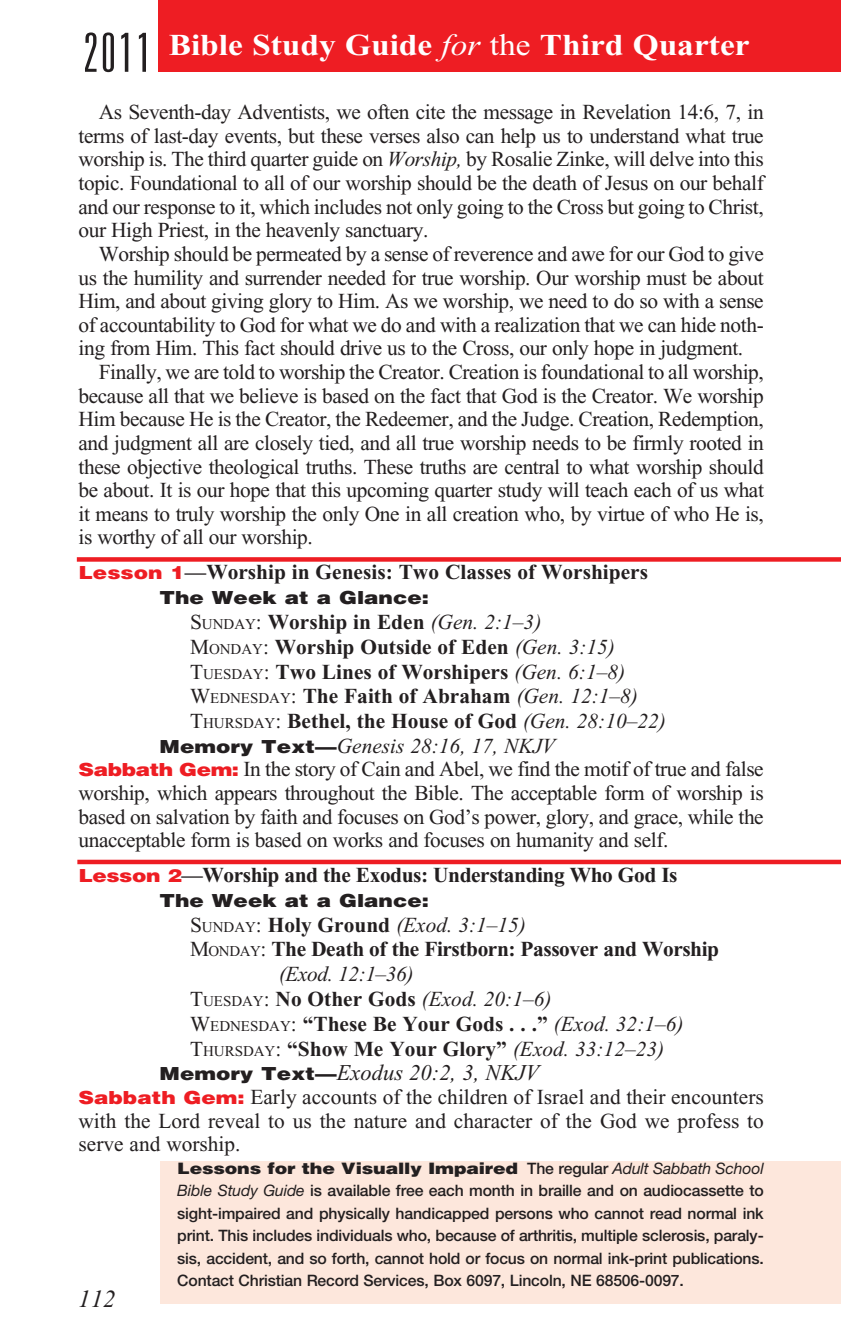
<style>
.page{position:relative;width:841px;height:1337px;background:#fff}
.page>*{position:absolute;margin:0;border:0;box-sizing:border-box;transform-origin:0 0}
.t1{font:300 ultra-condensed 54px "Univers";color:#231f20}
.t2{font:700 30.38px "Times New Roman";color:#fff;scale:1.1 1}
.t3{font:italic 24.75px "Times New Roman";color:#231f20}
.xxReview-week_glance{font:italic 22.5px "Times New Roman";color:#231f20}
._4-Body_Copy{font:21.38px/23.6px "Times New Roman";letter-spacing:-.02em;color:#231f20;text-align:justify}
.xxReview-Sabbath_Gem{font:21.38px/23.6px "Times New Roman";letter-spacing:-.01em;color:#231f20;text-align:justify}
.xxReview-week_glance-2{font:700 21.38px "Times New Roman";color:#231f20}
.xxReview-week_glance-3{font:italic 21.38px "Times New Roman";color:#231f20}
.xxReview-week_glance-4{font:700 21.38px/24.8px "Times New Roman";letter-spacing:-.02em;color:#231f20}
.xxReview-Lesson_Titl{font:700 21.38px "Times New Roman";letter-spacing:-.02em;color:#231f20}
.xxReview-Lesson_Titl-2{font:700 21.38px "Times New Roman";color:#231f20}
.xxReview-week_glance-5{font:900 18px "Helvetica";color:#231f20;scale:1.2 1}
.XXReview-Visually_Im{font:500 15.75px/22.5px "Helvetica Neue";letter-spacing:-.01em;color:#231f20;text-align:justify}
.s1{font-weight:400;font-style:italic}
.s2{font-weight:400}
.s3{font-style:italic}
.s4{font-family:"Helvetica";font-weight:900;font-size:18px;color:#ee1d23}
.s5{font-weight:400;font-size:15.08px}
.s6{font-family:"Helvetica";font-weight:900;font-style:normal;font-size:18px}
.s7{font-style:normal}
.s8{font-style:normal;font-size:15.08px}
.s9{font-weight:700;font-style:normal}
.s10{font-family:"Helvetica";font-weight:900}
</style>
<div class="page">
<div style="left:159px;top:0;width:681px;height:71px;background:#ee1d23"></div>
<div style="left:160px;top:1161px;width:680px;height:143px;background:#fde7dc"></div>
<div style="left:77px;top:859px;width:763px;height:5px;background:#ee1d23"></div>
<svg style="left:77px;top:557px;width:763px;height:4px;background:#ee272d"></svg>
<p class="t1" style="left:83px;top:25px;width:69px">2011</p>
<p class="t2" style="left:169px;top:28px;width:529px">Bible Study Guide <span class="s1">for</span> <span class="s2">the</span> Third Quarter</p>
<p class="_4-Body_Copy" style="left:79px;top:100px;width:686px;text-indent:20px">As Seventh-day Adventists, we often cite the message in Revelation 14:6, 7, in terms of last-day events, but these verses also can help us to understand what true worship is. The third quarter guide on <span class="s3">Worship,</span> by Rosalie Zinke, will delve into this topic. Foundational to all of our worship should be the death of Jesus on our behalf and our response to it, which includes not only going to the Cross but going to Christ, our High Priest, in the heavenly sanctuary.</p>
<p class="_4-Body_Copy" style="left:79px;top:242px;width:686px;text-indent:20px">Worship should be permeated by a sense of reverence and awe for our God to give us the humility and surrender needed for true worship. Our worship must be about Him, and about giving glory to Him. As we worship, we need to do so with a sense of accountability to God for what we do and with a realization that we can hide noth&shy;ing from Him. This fact should drive us to the Cross, our only hope in judgment.</p>
<p class="_4-Body_Copy" style="left:79px;top:360px;width:686px;text-indent:20px">Finally, we are told to worship the Creator. Creation is foundational to all worship, because all that we believe is based on the fact that God is the Creator. We worship Him because He is the Creator, the Redeemer, and the Judge. Creation, Redemption, and judgment all are closely tied, and all true worship needs to be firmly rooted in these objective theological truths. These truths are central to what worship should be about. It is our hope that this upcoming quarter study will teach each of us what it means to truly worship the only One in all creation who, by virtue of who He is, is worthy of all our worship.</p>
<p class="xxReview-Lesson_Titl-2" style="left:78px;top:560px;width:571px"><span class="s4">Lesson 1</span>—Worship in Genesis: Two Classes of Worshipers</p>
<p class="xxReview-week_glance-5" style="left:159px;top:586px;width:226px">The Week at a Glance:</p>
<p class="xxReview-week_glance-2" style="left:190px;top:610px;width:353px"><span class="s2">S</span><span class="s5">UNDAY</span><span class="s2">:</span> Worship in Eden <span class="s1">(Gen. 2:1–3)</span></p>
<p class="xxReview-week_glance-2" style="left:190px;top:635px;width:426px"><span class="s2">M</span><span class="s5">ONDAY</span><span class="s2">:</span> Worship Outside of Eden <span class="s1">(Gen. 3:15)</span></p>
<p class="xxReview-week_glance-2" style="left:190px;top:659px;width:436px"><span class="s2">T</span><span class="s5">UESDAY</span><span class="s2">:</span> Two Lines of Worshipers <span class="s1">(Gen. 6:1–8)</span></p>
<p class="xxReview-week_glance-2" style="left:190px;top:684px;width:449px"><span class="s2">W</span><span class="s5">EDNESDAY</span><span class="s2">:</span> The Faith of Abraham <span class="s1">(Gen. 12:1–8)</span></p>
<p class="xxReview-week_glance-2" style="left:190px;top:709px;width:477px"><span class="s2">T</span><span class="s5">HURSDAY</span><span class="s2">:</span> Bethel, the House of God <span class="s1">(Gen. 28:10–22)</span></p>
<p class="xxReview-week_glance-3" style="left:159px;top:734px;width:397px"><span class="s6">Memory Text—</span>Genesis 28:16, 17, NKJV</p>
<p class="xxReview-Sabbath_Gem" style="left:78px;top:757px;width:686px"><span class="s4">Sabbath Gem:</span> In the story of Cain and Abel, we find the motif of true and false worship, which appears throughout the Bible. The acceptable form of worship is based on salvation by faith and focuses on God’s power, glory, and grace, while the unacceptable form is based on works and focuses on humanity and self.</p>
<p class="xxReview-Lesson_Titl" style="left:78px;top:863px;width:600px"><span class="s4">Lesson 2</span>—Worship and the Exodus: Understanding Who God Is</p>
<p class="xxReview-week_glance-5" style="left:159px;top:888px;width:226px">The Week at a Glance:</p>
<p class="xxReview-week_glance-3" style="left:190px;top:913px;width:337px"><span class="s7">S</span><span class="s8">UNDAY</span><span class="s7">:</span> <span class="s9">Holy Ground</span> (Exod. 3:1–15)</p>
<p class="xxReview-week_glance-4" style="left:279px;top:937px;width:442px;text-indent:-89px"><span class="s2">M</span><span class="s5">ONDAY</span><span class="s2">:</span> The Death of the Firstborn: Passover and Worship <span class="s1">(Exod. 12:1–36)</span></p>
<p class="xxReview-week_glance-3" style="left:190px;top:987px;width:363px"><span class="s7">T</span><span class="s8">UESDAY</span><span class="s7">:</span> <span class="s9">No Other Gods</span> (Exod. 20:1–6)</p>
<p class="xxReview-week_glance-2" style="left:190px;top:1011px;width:495px"><span class="s2">W</span><span class="s5">EDNESDAY</span><span class="s2">:</span> “These Be Your Gods . . .” <span class="s1">(Exod. 32:1–6)</span></p>
<p class="xxReview-week_glance-2" style="left:190px;top:1036px;width:475px"><span class="s2">T</span><span class="s5">HURSDAY</span><span class="s2">:</span> “Show Me Your Glory” <span class="s1">(Exod. 33:12–23)</span></p>
<p class="xxReview-week_glance" style="left:159px;top:1060px;width:381px"><span class="s6">Memory Text—</span>Exodus 20:2, 3, NKJV</p>
<p class="xxReview-Sabbath_Gem" style="left:78px;top:1085px;width:686px"><span class="s4">Sabbath Gem:</span> Early accounts of the children of Israel and their encounters with the Lord reveal to us the nature and character of the God we profess to serve and worship.</p>
<p class="XXReview-Visually_Im" style="left:177px;top:1156px;width:588px"><span class="s10">Lessons for the Visually Impaired</span> The regular <span class="s1">Adult Sabbath School Bible Study Guide</span> is available free each month in braille and on audiocassette to sight-impaired and physically handicapped persons who cannot read normal ink print. This includes individuals who, because of arthritis, multiple sclerosis, paraly&shy;sis, accident, and so forth, cannot hold or focus on normal ink-print publications.<br>Contact Christian Record Services, Box 6097, Lincoln, NE 68506-0097.</p>
<p class="t3" style="left:78px;top:1285px;width:39px">112</p>
</div>
